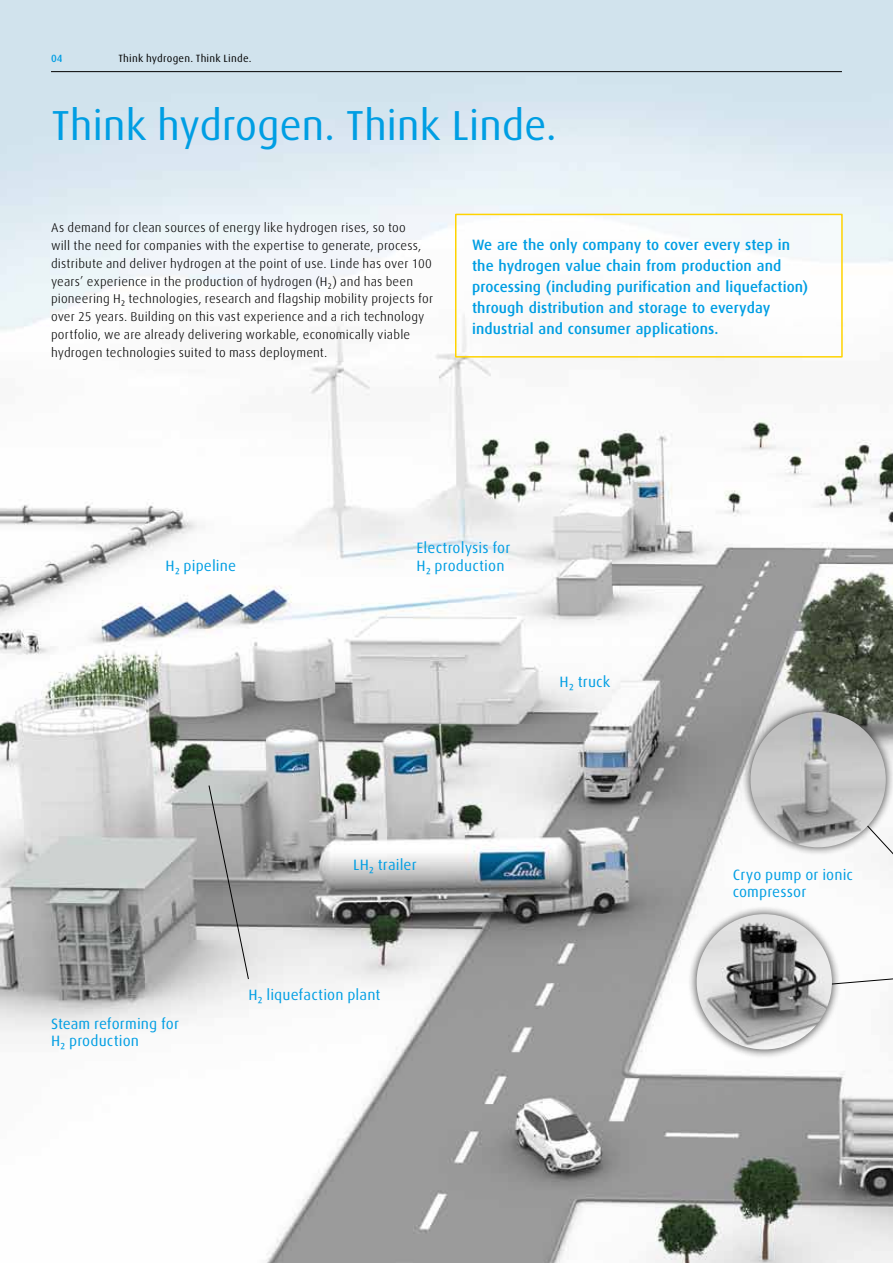
<style>
.page{position:relative;width:893px;height:1263px;background:#fff}
.page>*{position:absolute;margin:0;border:0;box-sizing:border-box;transform-origin:0 0}
.t1{font:42px "Linde Dax Global";letter-spacing:-.01em;color:#009ee3}
.t2{font:500 15px/21px "Linde Dax Global";letter-spacing:.005em;color:#009ee3}
.t3{font:15px/17.4px "Linde Dax Global";letter-spacing:.005em;color:#009ee3}
.t4{font:300 12.75px/17.9px "Linde Dax Global";letter-spacing:.01em;color:#000}
.t5{font:10.5px "Linde Dax Global";letter-spacing:.02em;color:#000}
.t6{font:500 10.5px "Linde Dax Global";color:#009ee3}
</style>
<div class="page">
<img style="left:0;top:0;width:893px;height:1263px">
<svg style="left:209px;top:785px;width:40px;height:194px;background:#acacac"></svg>
<svg style="left:854px;top:856px;width:39px;height:103px"></svg>
<svg style="left:841px;top:970px;width:52px;height:18px"></svg>
<div style="left:741px;top:703px;width:152px;height:153px;background:#000;opacity:.75"></div>
<img style="left:750px;top:712px;width:136px;height:135px;border-radius:68px">
<div style="left:687px;top:905px;width:154px;height:153px;background:#000;opacity:.75"></div>
<img style="left:697px;top:914px;width:135px;height:135px;border-radius:68px">
<div style="left:455px;top:214px;width:387px;height:143px;background:#fff"></div>
<hr style="left:51px;top:71px;width:791px;height:1px;background:#000">
<div style="left:455px;top:214px;width:388px;height:144px;border:2px solid #ffd300"></div>
<p class="t6" style="left:51px;top:52px;width:13px">04</p>
<p class="t5" style="left:118px;top:52px;width:135px">Think hydrogen. Think Linde.</p>
<h1 class="t1" style="left:52px;top:101px;width:507px">Think hydrogen. Think Linde.</h1>
<p class="t4" style="left:51px;top:219px;width:384px">As demand for clean sources of energy like hydrogen rises, so too<br>will the need for companies with the expertise to generate, process, distribute and deliver hydrogen at the point of use. Linde has over 100 years’ experience in the production of hydrogen (H₂) and has been pioneering H₂ technologies, research and flagship mobility projects for over 25 years. Building on this vast experience and a rich technology portfolio, we are already delivering workable, economically viable hydrogen technologies suited to mass deployment.</p>
<p class="t2" style="left:472px;top:234px;width:338px">We are the only company to cover every step in the hydrogen value chain from production and processing (including purification and liquefaction) through distribution and storage to everyday industrial and consumer applications.</p>
<p class="t3" style="left:165px;top:557px;width:72px">H₂ pipeline</p>
<p class="t3" style="left:416px;top:539px;width:95px;line-height:17.9px">Electrolysis for<br>H₂ production</p>
<p class="t3" style="left:560px;top:673px;width:52px">H₂ truck</p>
<p class="t3" style="left:51px;top:1015px;width:130px">Steam reforming for<br>H₂ production</p>
<p class="t3" style="left:353px;top:856px;width:65px">LH₂ trailer</p>
<p class="t3" style="left:248px;top:986px;width:134px">H₂ liquefaction plant</p>
<p class="t3" style="left:733px;top:866px;width:122px">Cryo pump or ionic compressor</p>
</div>
